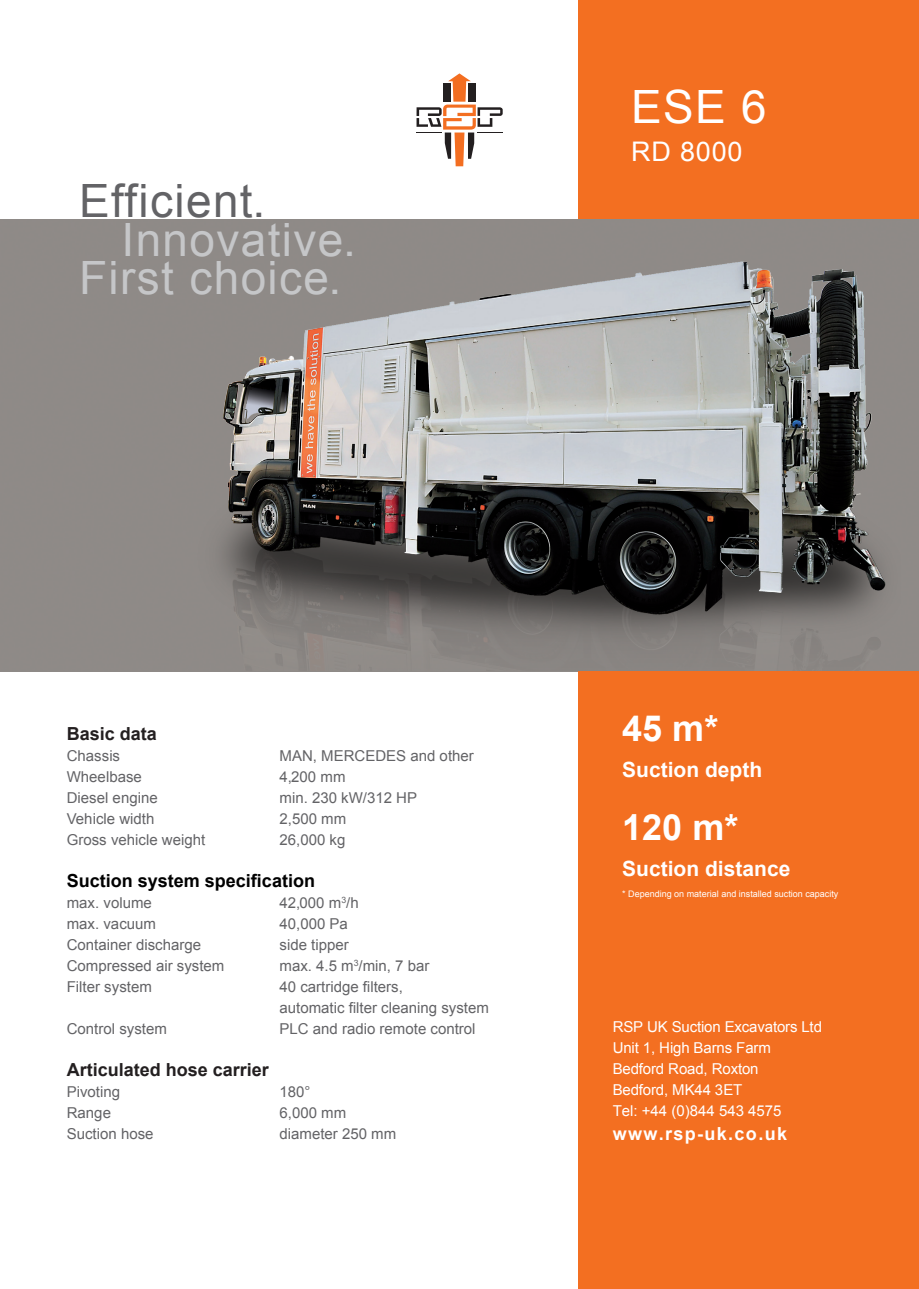
<style>
.page{position:relative;width:919px;height:1289px;background:#fff}
.page>*{position:absolute;margin:0;border:0;box-sizing:border-box;transform-origin:0 0}
.t1{font:45.9px/38.2px "Arial";letter-spacing:.03em;color:#c5c6c8}
.t2{font:45.9px "Arial";letter-spacing:.03em;color:#636366}
.t3{font:45.9px "Arial";color:#fff}
.t4{font:700 36px "Arial";color:#fff}
.t5{font:27px "Arial";letter-spacing:.03em;color:#fff}
.t6{font:700 21px "Arial";color:#fff}
.t7{font:700 18px "Arial";color:#231f20}
.t8{font:700 18px "Arial";color:#000}
.t9{font:700 18px "Arial";letter-spacing:.075em;color:#fff}
.t10{font:15px/21px "Arial";color:#636366}
.t11{font:15px/21px "Arial";letter-spacing:-.01em;color:#fff}
.t12{font:9px "Arial";color:#fff}
</style>
<div class="page">
<div style="left:578px;top:0;width:340px;height:220px;background:#f36f21"></div>
<svg style="left:416px;top:73px;width:86px;height:93px"></svg>
<div style="left:578px;top:671px;width:340px;height:617px;background:#f36f21"></div>
<img style="left:45px;top:256px;width:861px;height:414px">
<h1 class="t2" style="left:79px;top:171px;width:187px">Efficient.</h1>
<h1 class="t1" style="left:79px;top:221px;width:278px;text-indent:42px">Innovative.<br>First choice.</h1>
<h1 class="t3" style="left:631px;top:76px;width:137px">ESE 6</h1>
<h3 class="t5" style="left:631px;top:134px;width:113px">RD 8000</h3>
<p class="t7" style="left:67px;top:722px;width:92px">Basic data</p>
<p class="t10" style="left:67px;top:745px;width:55px">Chassis</p>
<p class="t10" style="left:279px;top:745px;width:196px">MAN, MERCEDES and other</p>
<p class="t10" style="left:67px;top:766px;width:77px">Wheelbase</p>
<p class="t10" style="left:279px;top:766px;width:67px">4,200 mm</p>
<p class="t10" style="left:67px;top:787px;width:92px">Diesel engine</p>
<p class="t10" style="left:279px;top:787px;width:139px">min. 230 kW/312 HP</p>
<p class="t10" style="left:67px;top:808px;width:89px">Vehicle width</p>
<p class="t10" style="left:279px;top:808px;width:68px">2,500 mm</p>
<p class="t10" style="left:67px;top:829px;width:140px">Gross vehicle weight</p>
<p class="t10" style="left:279px;top:829px;width:67px">26,000 kg</p>
<p class="t8" style="left:67px;top:869px;width:250px">Suction system specification</p>
<p class="t10" style="left:67px;top:892px;width:87px">max. volume</p>
<p class="t10" style="left:279px;top:892px;width:81px">42,000 m<sup>3</sup>/h</p>
<p class="t10" style="left:67px;top:913px;width:91px">max. vacuum</p>
<p class="t10" style="left:279px;top:913px;width:70px">40,000 Pa</p>
<p class="t10" style="left:67px;top:934px;width:136px">Container discharge</p>
<p class="t10" style="left:279px;top:934px;width:71px">side tipper</p>
<p class="t10" style="left:67px;top:955px;width:159px">Compressed air system</p>
<p class="t10" style="left:279px;top:955px;width:151px">max. 4.5 m<sup>3</sup>/min, 7 bar</p>
<p class="t10" style="left:67px;top:976px;width:87px">Filter system</p>
<p class="t10" style="left:279px;top:976px;width:211px">40 cartridge filters,<br>automatic filter cleaning system</p>
<p class="t10" style="left:67px;top:1018px;width:102px">Control system</p>
<p class="t10" style="left:279px;top:1018px;width:197px">PLC and radio remote control</p>
<p class="t7" style="left:67px;top:1058px;width:204px">Articulated hose carrier</p>
<p class="t10" style="left:67px;top:1081px;width:55px">Pivoting</p>
<p class="t10" style="left:279px;top:1081px;width:33px">180°</p>
<p class="t10" style="left:67px;top:1102px;width:46px">Range</p>
<p class="t10" style="left:279px;top:1102px;width:68px">6,000 mm</p>
<p class="t10" style="left:67px;top:1123px;width:88px">Suction hose</p>
<p class="t10" style="left:279px;top:1123px;width:118px">diameter 250 mm</p>
<h2 class="t4" style="left:622px;top:704px;width:98px">45 m*</h2>
<h3 class="t6" style="left:622px;top:755px;width:142px">Suction depth</h3>
<h2 class="t4" style="left:622px;top:803px;width:118px">120 m*</h2>
<h3 class="t6" style="left:622px;top:854px;width:170px">Suction distance</h3>
<p class="t12" style="left:622px;top:887px;width:218px">* Depending on material and installed suction capacity</p>
<p class="t11" style="left:612px;top:1016px;width:211px">RSP UK Suction Excavators Ltd<br>Unit 1, High Barns Farm<br>Bedford Road, Roxton<br>Bedford, MK44 3ET<br>Tel: +44 (0)844 543 4575</p>
<p class="t9" style="left:612px;top:1121px;width:176px">www.rsp-uk.co.uk</p>
</div>
